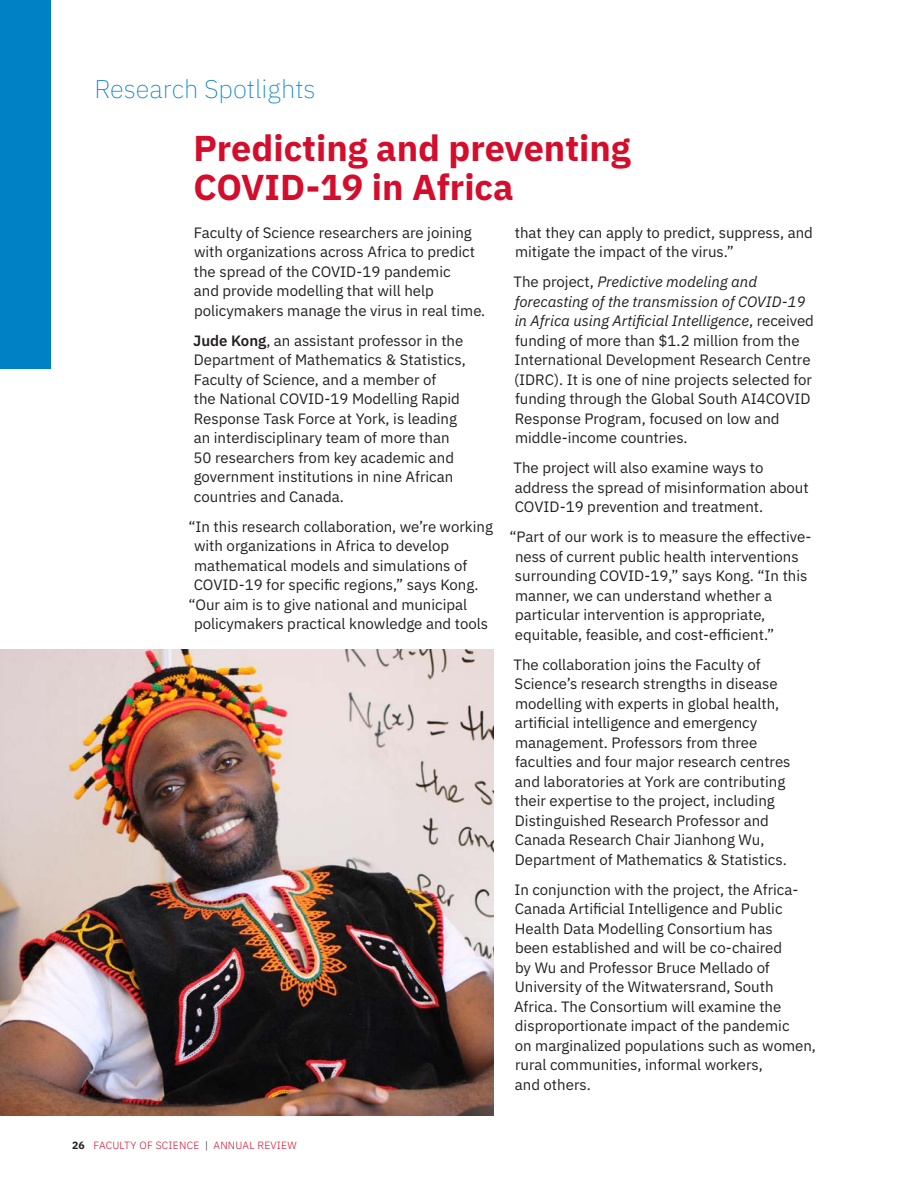
<style>
.page{position:relative;width:918px;height:1188px;background:#fff}
.page>*{position:absolute;margin:0;border:0;box-sizing:border-box;transform-origin:0 0}
.YU_title_2a{font:700 36px/39px "IBM Plex Sans";color:#d30d2b}
.YU_title_sm_light_bl{font:200 25.5px "IBM Plex Sans";color:#0081c6}
.YU_body{font:15px/19.5px "IBM Plex Sans";color:#231f20}
.t1{font:300 10.5px "IBM Plex Sans";letter-spacing:.02em;color:#d30d2b}
.s1{font-weight:600}
.s2{font-style:italic}
.s3{font-weight:700;color:#231f20}
.s4{color:#231f20}
</style>
<div class="page">
<img style="left:0;top:650px;width:494px;height:465px">
<div style="left:0;top:0;width:51px;height:369px;background:#0081c6"></div>
<p class="YU_title_sm_light_bl" style="left:94px;top:70px;width:222px">Research Spotlights</p>
<p class="YU_title_2a" style="left:194px;top:126px;width:439px">Predicting and preventing<br>COVID-19 in Africa</p>
<p class="YU_body" style="left:194px;top:221px;width:293px">Faculty of Science researchers are joining with organizations across Africa to predict the spread of the COVID-19 pandemic<br>and provide modelling that will help policymakers manage the virus in real time.</p>
<p class="YU_body" style="left:193px;top:329px;width:274px"><span class="s1">Jude Kong</span>, an assistant professor in the Department of Mathematics &amp; Statistics, Faculty of Science, and a member of<br>the National COVID-19 Modelling Rapid Response Task Force at York, is leading an interdisciplinary team of more than 50 researchers from key academic and government institutions in nine African countries and Canada.</p>
<p class="YU_body" style="left:189px;top:515px;width:306px">“In this research collaboration, we’re working</p>
<p class="YU_body" style="left:194px;top:535px;width:257px">with organizations in Africa to develop</p>
<p class="YU_body" style="left:194px;top:554px;width:275px">mathematical models and simulations of</p>
<p class="YU_body" style="left:194px;top:574px;width:286px">COVID-19 for specific regions,” says Kong.</p>
<p class="YU_body" style="left:189px;top:593px;width:280px">“Our aim is to give national and municipal</p>
<p class="YU_body" style="left:194px;top:613px;width:296px">policymakers practical knowledge and tools</p>
<p class="YU_body" style="left:515px;top:221px;width:300px">that they can apply to predict, suppress, and mitigate the impact of the virus.”</p>
<p class="YU_body" style="left:514px;top:271px;width:302px">The project, <span class="s2">Predictive modeling and forecasting of the transmission of COVID-19 in Africa using Artificial Intelligence</span>, received funding of more than $1.2 million from the International Development Research Centre (IDRC). It is one of nine projects selected for funding through the Global South AI4COVID Response Program, focused on low and middle-income countries.</p>
<p class="YU_body" style="left:514px;top:457px;width:297px">The project will also examine ways to address the spread of misinformation about<br>COVID-19 prevention and treatment.</p>
<p class="YU_body" style="left:515px;top:526px;width:298px;text-indent:-5px">“Part of our work is to measure the effective&shy;ness of current public health interventions surrounding COVID-19,” says Kong. “In this manner, we can understand whether a particular intervention is appropriate, equitable, feasible, and cost-efficient.”</p>
<p class="YU_body" style="left:514px;top:653px;width:279px">The collaboration joins the Faculty of Science’s research strengths in disease modelling with experts in global health, artificial intelligence and emergency management. Professors from three faculties and four major research centres and laboratories at York are contributing their expertise to the project, including Distinguished Research Professor and Canada Research Chair Jianhong Wu, Department of Mathematics &amp; Statistics.</p>
<p class="YU_body" style="left:514px;top:878px;width:304px">In conjunction with the project, the Africa-Canada Artificial Intelligence and Public Health Data Modelling Consortium has<br>been established and will be co-chaired<br>by Wu and Professor Bruce Mellado of University of the Witwatersrand, South Africa. The Consortium will examine the disproportionate impact of the pandemic<br>on marginalized populations such as women, rural communities, informal workers,<br>and others.</p>
<p class="t1" style="left:72px;top:1138px;width:226px"><span class="s3">26</span> FACULTY OF SCIENCE <span class="s4">|</span> ANNUAL REVIEW</p>
</div>
